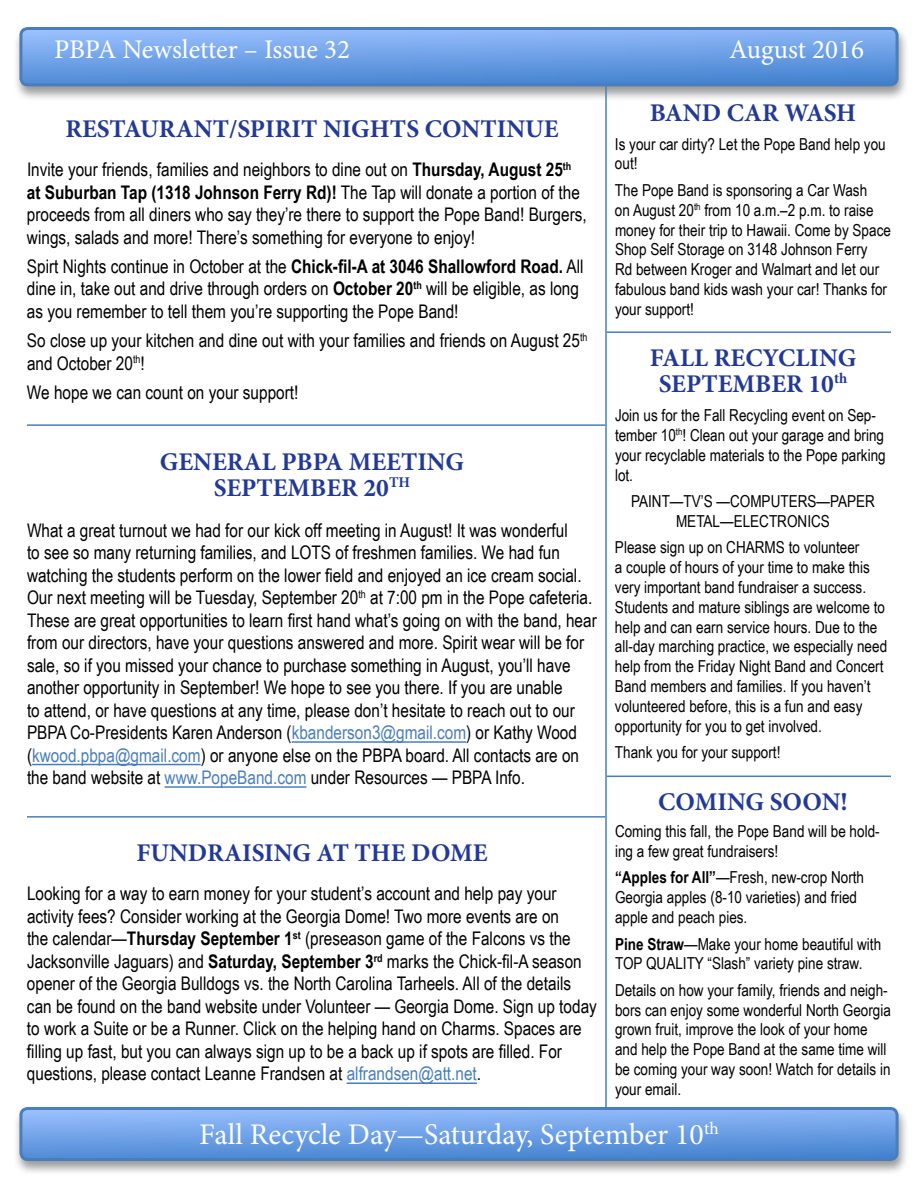
<style>
.page{position:relative;width:918px;height:1188px;background:#fff}
.page>*{position:absolute;margin:0;border:0;box-sizing:border-box;transform-origin:0 0}
.t1{font:30px "Minion Pro";color:#fff}
.t2{font:27px "Minion Pro";letter-spacing:-.005em;color:#fff}
.t3{font:700 25.5px/25.5px "Minion Pro";color:#223996;text-align:center}
.t4{font:18.75px/22.5px "Arial Narrow";color:#000}
.t5{font:16.5px/19.8px "Arial Narrow";color:#000}
.s1{font-weight:700}
.s2{color:#4a7ebb}
</style>
<div class="page">
<div style="left:13px;top:1106px;width:896px;height:70px;background:#000;opacity:.4"></div>
<svg style="left:21px;top:1108px;width:876px;height:52px;background:#6ea0e6"></svg>
<div style="left:19px;top:1107px;width:880px;height:54px;border:3px solid #4a7ebb;border-radius:7px"></div>
<div style="left:13px;top:26px;width:896px;height:75px;background:#000;opacity:.4"></div>
<svg style="left:21px;top:28px;width:876px;height:57px;background:#6ea0e6"></svg>
<div style="left:19px;top:27px;width:880px;height:59px;border:3px solid #4a7ebb;border-radius:7px"></div>
<hr style="left:292px;top:741px;width:174px;height:2px;background:#4a7ebb">
<hr style="left:32px;top:764px;width:169px;height:1px;background:#4a7ebb">
<hr style="left:165px;top:786px;width:142px;height:2px;background:#4a7ebb">
<hr style="left:27px;top:424px;width:578px;height:2px;background:#4a7ebb">
<hr style="left:605px;top:82px;width:2px;height:1025px;background:#4a7ebb">
<hr style="left:607px;top:331px;width:284px;height:2px;background:#4a7ebb">
<hr style="left:347px;top:1082px;width:130px;height:2px;background:#4a7ebb">
<hr style="left:27px;top:816px;width:578px;height:2px;background:#4a7ebb">
<hr style="left:607px;top:776px;width:284px;height:1px;background:#4a7ebb">
<h2 class="t2" style="left:54px;top:31px;width:298px">PBPA Newsletter – Issue 32</h2>
<h2 class="t2" style="left:729px;top:31px;width:136px">August 2016</h2>
<h3 class="t3" style="left:65px;top:116px;width:495px">RESTAURANT/SPIRIT NIGHTS CONTINUE</h3>
<p class="t4" style="left:27px;top:158px;width:561px">Invite your friends, families and neighbors to dine out on <span class="s1">Thursday, August 25</span><sup>th </sup><span class="s1">at Suburban Tap (1318 Johnson Ferry Rd)!</span> The Tap will donate a portion of the proceeds from all diners who say they’re there to support the Pope Band! Burgers, wings, salads and more! There’s something for everyone to enjoy!</p>
<p class="t4" style="left:27px;top:254px;width:558px">Spirt Nights continue in October at the <span class="s1">Chick-fil-A at 3046 Shallowford Road.</span> All dine in, take out and drive through orders on <span class="s1">October 20</span><sup>th</sup> will be eligible, as long as you remember to tell them you’re supporting the Pope Band!</p>
<p class="t4" style="left:27px;top:329px;width:562px">So close up your kitchen and dine out with your families and friends on August 25<sup>th </sup>and October 20<sup>th</sup>!</p>
<p class="t4" style="left:27px;top:380px;width:273px">We hope we can count on your support!</p>
<h3 class="t3" style="left:160px;top:449px;width:306px">GENERAL PBPA MEETING<br>SEPTEMBER 20<sup>TH</sup></h3>
<p class="t4" style="left:27px;top:518px;width:571px">What a great turnout we had for our kick off meeting in August! It was wonderful<br>to see so many returning families, and LOTS of freshmen families. We had fun watching the students perform on the lower field and enjoyed an ice cream social.<br>Our next meeting will be Tuesday, September 20<sup>th</sup> at 7:00 pm in the Pope cafeteria.<br>These are great opportunities to learn first hand what’s going on with the band, hear from our directors, have your questions answered and more. Spirit wear will be for sale, so if you missed your chance to purchase something in August, you’ll have another opportunity in September! We hope to see you there. If you are unable<br>to attend, or have questions at any time, please don’t hesitate to reach out to our PBPA Co-Presidents Karen Anderson (<span class="s2">kbanderson3@gmail.com</span>) or Kathy Wood (<span class="s2">kwood.pbpa@gmail.com</span>) or anyone else on the PBPA board. All contacts are on the band website at <span class="s2">www.PopeBand.com</span> under Resources — PBPA Info.</p>
<h3 class="t3" style="left:136px;top:840px;width:353px">FUNDRAISING AT THE DOME</h3>
<p class="t4" style="left:27px;top:882px;width:571px">Looking for a way to earn money for your student’s account and help pay your activity fees? Consider working at the Georgia Dome! Two more events are on<br>the calendar—<span class="s1">Thursday September 1</span><sup>st</sup> (preseason game of the Falcons vs the Jacksonville Jaguars) and <span class="s1">Saturday, September 3</span><sup>rd</sup> marks the Chick-fil-A season opener of the Georgia Bulldogs vs. the North Carolina Tarheels. All of the details can be found on the band website under Volunteer — Georgia Dome. Sign up today to work a Suite or be a Runner. Click on the helping hand on Charms. Spaces are filling up fast, but you can always sign up to be a back up if spots are filled. For questions, please contact Leanne Frandsen at <span class="s2">alfrandsen@att.net</span>.</p>
<h3 class="t3" style="left:650px;top:99px;width:208px">BAND CAR WASH</h3>
<p class="t5" style="left:615px;top:133px;width:272px">Is your car dirty? Let the Pope Band help you out!</p>
<p class="t5" style="left:615px;top:180px;width:277px">The Pope Band is sponsoring a Car Wash<br>on August 20<sup>th</sup> from 10 a.m.–2 p.m. to raise money for their trip to Hawaii. Come by Space Shop Self Storage on 3148 Johnson Ferry<br>Rd between Kroger and Walmart and let our fabulous band kids wash your car! Thanks for your support!</p>
<h3 class="t3" style="left:650px;top:345px;width:208px">FALL RECYCLING<br>SEPTEMBER 10<sup>th</sup></h3>
<p class="t5" style="left:615px;top:405px;width:272px">Join us for the Fall Recycling event on Sep&shy;tember 10<sup>th</sup>! Clean out your garage and bring your recyclable materials to the Pope parking lot.</p>
<p class="t5" style="left:631px;top:491px;width:245px;text-align:center">PAINT—TV’S —COMPUTERS—PAPER<br>METAL—ELECTRONICS</p>
<p class="t5" style="left:615px;top:537px;width:274px">Please sign up on CHARMS to volunteer<br>a couple of hours of your time to make this very important band fundraiser a success.<br>Students and mature siblings are welcome to help and can earn service hours. Due to the all-day marching practice, we especially need help from the Friday Night Band and Concert Band members and families. If you haven’t volunteered before, this is a fun and easy opportunity for you to get involved.</p>
<p class="t5" style="left:615px;top:742px;width:167px">Thank you for your support!</p>
<h3 class="t3" style="left:658px;top:789px;width:191px">COMING SOON!</h3>
<p class="t5" style="left:615px;top:821px;width:266px">Coming this fall, the Pope Band will be hold&shy;ing a few great fundraisers!</p>
<p class="t5" style="left:615px;top:867px;width:251px"><span class="s1">“Apples for All”</span>—Fresh, new-crop North<br>Georgia apples (8-10 varieties) and fried apple and peach pies.</p>
<p class="t5" style="left:615px;top:933px;width:268px"><span class="s1">Pine Straw</span>—Make your home beautiful with<br>TOP QUALITY “Slash” variety pine straw.</p>
<p class="t5" style="left:615px;top:980px;width:277px">Details on how your family, friends and neigh&shy;bors can enjoy some wonderful North Georgia grown fruit, improve the look of your home and help the Pope Band at the same time will be coming your way soon! Watch for details in your email.</p>
<h1 class="t1" style="left:199px;top:1115px;width:521px">Fall Recycle Day—Saturday, September 10<sup>th</sup></h1>
</div>
